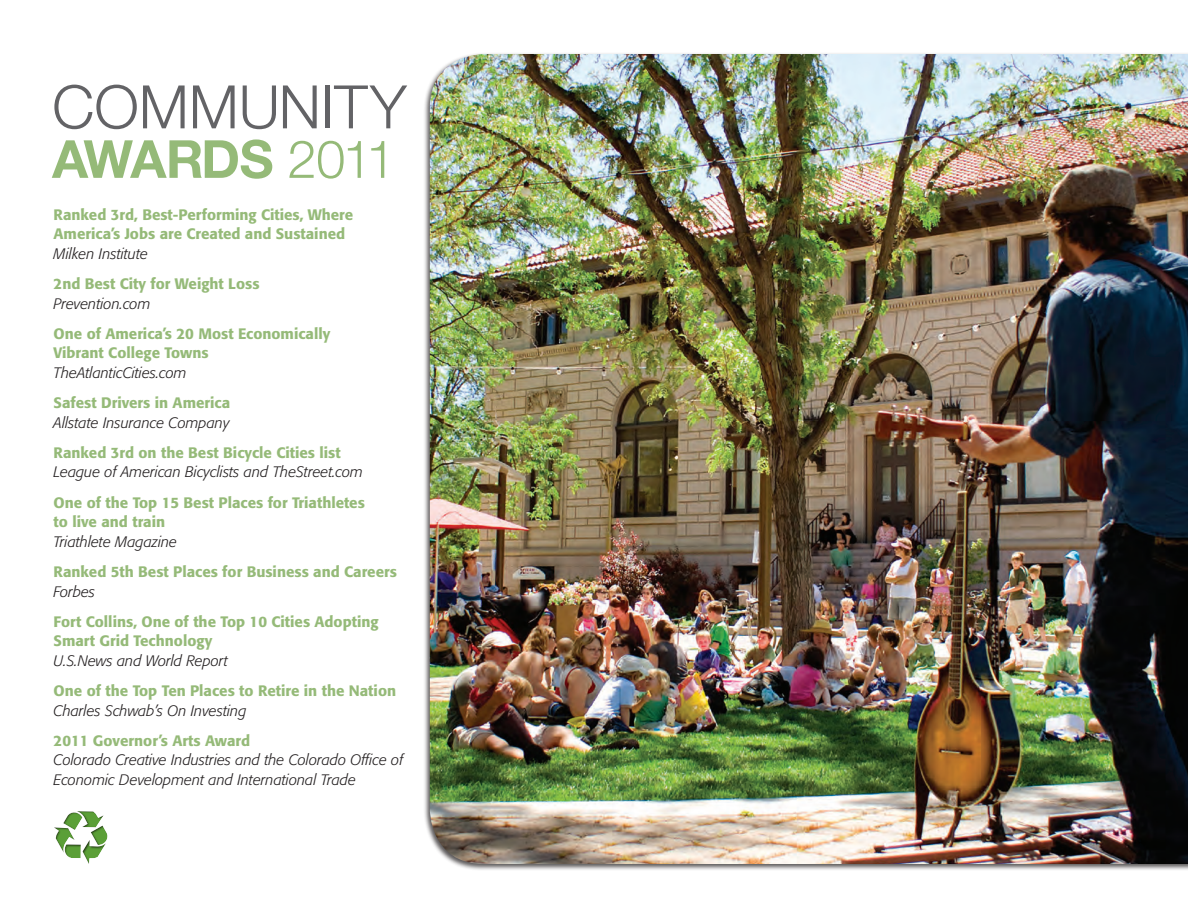
<style>
.page{position:relative;width:1188px;height:918px;background:#fff}
.page>*{position:absolute;margin:0;border:0;box-sizing:border-box;transform-origin:0 0}
.t1{font:300 60px "Helvetica Neue";color:#636366}
.t2{font:700 52.5px "Helvetica Neue";color:#95ba78}
.t3{font:500 15px/19.5px "Formata";color:#95ba78}
.t4{font:italic 300 15px/19.5px "Formata";color:#231f20}
.s1{font-weight:300}
</style>
<div class="page">
<div style="left:423px;top:52px;width:765px;height:819px;background:#231f20;opacity:.75"></div>
<img style="left:430px;top:54px;width:758px;height:810px">
<div style="left:51px;top:809px;width:57px;height:55px;background:#231f20;opacity:.75"></div>
<h1 class="t1" style="left:52px;top:70px;width:356px">COMMUNITY</h1>
<h2 class="t2" style="left:52px;top:127px;width:345px">AWARDS <span class="s1">2011</span></h2>
<p class="t3" style="left:54px;top:205px;width:301px">Ranked 3rd, Best-Performing Cities, Where<br>America’s Jobs are Created and Sustained</p>
<p class="t4" style="left:54px;top:244px;width:96px">Milken Institute</p>
<p class="t3" style="left:54px;top:274px;width:207px">2nd Best City for Weight Loss</p>
<p class="t4" style="left:54px;top:294px;width:98px">Prevention.com</p>
<p class="t3" style="left:54px;top:324px;width:278px">One of America’s 20 Most Economically<br>Vibrant College Towns</p>
<p class="t4" style="left:54px;top:363px;width:135px">TheAtlanticCities.com</p>
<p class="t3" style="left:54px;top:393px;width:178px">Safest Drivers in America</p>
<p class="t4" style="left:54px;top:413px;width:177px">Allstate Insurance Company</p>
<p class="t3" style="left:54px;top:443px;width:289px">Ranked 3rd on the Best Bicycle Cities list</p>
<p class="t4" style="left:54px;top:463px;width:311px">League of American Bicyclists and TheStreet.com</p>
<p class="t3" style="left:54px;top:493px;width:313px">One of the Top 15 Best Places for Triathletes to live and train</p>
<p class="t4" style="left:54px;top:532px;width:125px">Triathlete Magazine</p>
<p class="t3" style="left:54px;top:562px;width:345px">Ranked 5th Best Places for Business and Careers</p>
<p class="t4" style="left:54px;top:582px;width:43px">Forbes</p>
<p class="t3" style="left:54px;top:612px;width:327px">Fort Collins, One of the Top 10 Cities Adopting<br>Smart Grid Technology</p>
<p class="t4" style="left:54px;top:651px;width:176px">U.S.News and World Report</p>
<p class="t3" style="left:54px;top:681px;width:344px">One of the Top Ten Places to Retire in the Nation</p>
<p class="t4" style="left:54px;top:701px;width:194px">Charles Schwab’s On Investing</p>
<p class="t3" style="left:54px;top:731px;width:198px">2011 Governor’s Arts Award</p>
<p class="t4" style="left:54px;top:751px;width:351px">Colorado Creative Industries and the Colorado Office of<br>Economic Development and International Trade</p>
</div>
